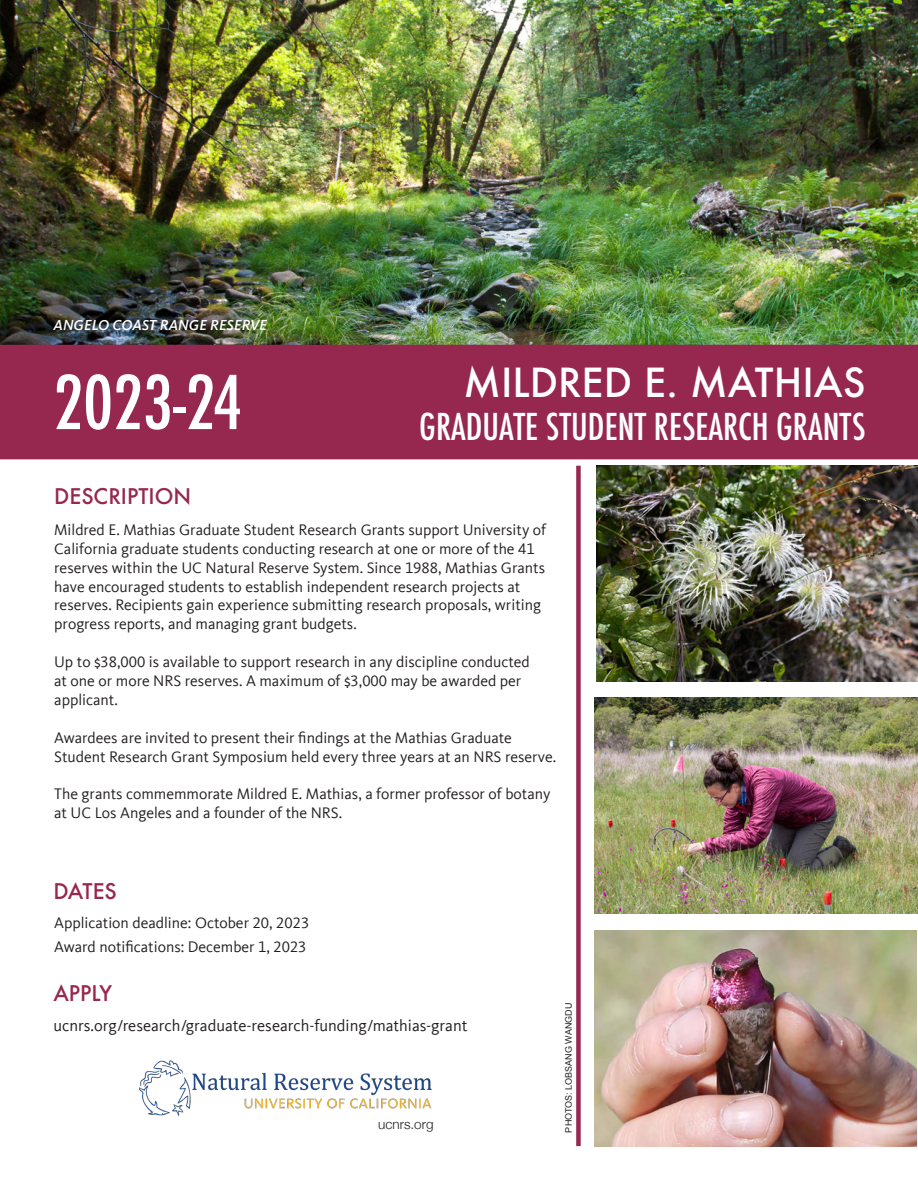
<style>
.page{position:relative;width:918px;height:1188px;background:#fff}
.page>*{position:absolute;margin:0;border:0;box-sizing:border-box;transform-origin:0 0}
.t1{font:500 condensed 72px "Futura";color:#fff}
.t2{font:500 39px "Futura";color:#fff}
.t3{font:500 condensed 36px "Futura";color:#fff}
.t4{font:500 21px "Futura";color:#96274e}
.t5{font:16.5px "Kievit Offc Pro";color:#231f20}
.t6{font:15.75px/18.9px "Kievit Offc Pro";color:#231f20}
.t7{font:italic 500 15px "Kievit Sc Offc Pro";color:#fff}
.t8{font:300 13.5px "Helvetica Neue";color:#231f20}
.t9{font:9px "Arial";color:#231f20}
</style>
<div class="page">
<img style="left:0;top:0;width:918px;height:345px">
<div style="left:576px;top:466px;width:5px;height:680px;background:#96274e"></div>
<div style="left:1px;top:346px;width:916px;height:113px;background:#96274e"></div>
<div style="left:0;top:345px;width:918px;height:114px;border:2px solid #96274e"></div>
<img style="left:139px;top:1061px;width:293px;height:55px">
<img style="left:597px;top:466px;width:321px;height:216px">
<img style="left:594px;top:697px;width:324px;height:217px">
<img style="left:594px;top:930px;width:322px;height:216px">
<p class="t7" style="left:53px;top:316px;width:215px">ANGELO COAST RANGE RESERVE</p>
<p class="t1" style="left:53px;top:356px;width:190px">2023-24</p>
<p class="t4" style="left:54px;top:482px;width:139px">DESCRIPTION</p>
<p class="t2" style="left:464px;top:355px;width:403px">MILDRED E. MATHIAS</p>
<p class="t3" style="left:419px;top:403px;width:448px">GRADUATE STUDENT RESEARCH GRANTS</p>
<p class="t6" style="left:54px;top:520px;width:493px">Mildred E. Mathias Graduate Student Research Grants support University of California graduate students conducting research at one or more of the 41 reserves within the UC Natural Reserve System. Since 1988, Mathias Grants have encouraged students to establish independent research projects at reserves. Recipients gain experience submitting research proposals, writing progress reports, and managing grant budgets.</p>
<p class="t6" style="left:54px;top:652px;width:477px">Up to $38,000 is available to support research in any discipline conducted at one or more NRS reserves. A maximum of $3,000 may be awarded per applicant.</p>
<p class="t6" style="left:54px;top:728px;width:503px">Awardees are invited to present their findings at the Mathias Graduate<br>Student Research Grant Symposium held every three years at an NRS reserve.</p>
<p class="t6" style="left:54px;top:785px;width:498px">The grants commemmorate Mildred E. Mathias, a former professor of botany at UC Los Angeles and a founder of the NRS.</p>
<p class="t4" style="left:53px;top:877px;width:65px">DATES</p>
<p class="t6" style="left:54px;top:914px;width:257px">Application deadline: October 20, 2023</p>
<p class="t6" style="left:54px;top:937px;width:254px">Award notifications: December 1, 2023</p>
<p class="t4" style="left:53px;top:979px;width:60px">APPLY</p>
<p class="t5" style="left:53px;top:1015px;width:416px">ucnrs.org/research/graduate-research-funding/mathias-grant</p>
<p class="t8" style="left:378px;top:1113px;width:57px">ucnrs.org</p>
<p class="t9" style="left:563px;top:1132px;width:131px;rotate:-90deg">PHOTOS: LOBSANG WANGDU</p>
</div>
